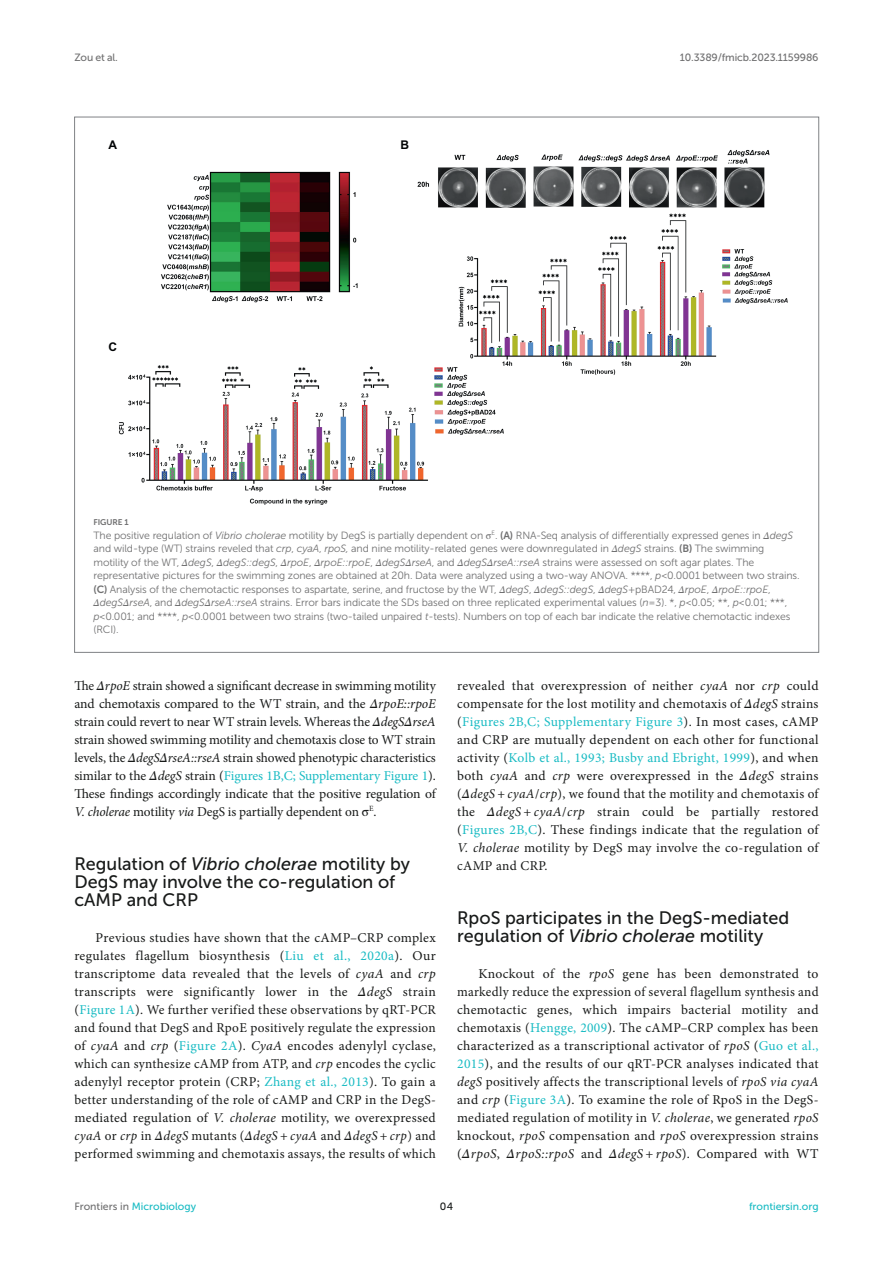
<style>
.page{position:relative;width:893px;height:1263px;background:#fff}
.page>*{position:absolute;margin:0;border:0;box-sizing:border-box;transform-origin:0 0}
.HEAD_2{font:18px/18px "Museo Sans 500";color:#181a19}
.TEXT_FLUSH{font:13.5px/18px "Minion Pro";letter-spacing:.025em;color:#181a19;text-align:justify}
.TEXT{font:13.5px/18px "Minion Pro";letter-spacing:-.005em;color:#181a19;text-align:justify}
.t1{font:700 12px "Arial";color:#020405}
.FIG_LEG{font:10.5px/13.5px "Museo Sans 300";letter-spacing:-.01em;color:#6f6f70}
.t2{font:10.5px "Museo Sans 500";color:#18bbc3}
.t3{font:10.5px "Museo Sans 500";letter-spacing:-.015em;color:#6f6f70}
.t4{font:10.5px "Museo Sans 500";color:#181a19}
.FIG_HD{font:8.25px "Museo Sans 700";letter-spacing:-.01em;color:#6f6f70}
.s1{font-style:italic}
.s2{font-family:"STIX General"}
.s3{font-family:"Museo Sans 700"}
.s4{font-family:"STIX General";font-style:italic}
.s5{color:#18bbc3}
.s6{color:#6f6f70}
</style>
<div class="page">
<img style="left:119px;top:150px;width:669px;height:355px">
<p class="t3" style="left:74px;top:51px;width:45px">Zou et al.</p>
<p class="t3" style="left:680px;top:51px;width:140px">10.3389/fmicb.2023.1159986</p>
<p class="t1" style="left:109px;top:136px;width:10px">A</p>
<p class="t1" style="left:109px;top:338px;width:10px">C</p>
<p class="t1" style="left:401px;top:136px;width:10px">B</p>
<p class="FIG_HD" style="left:94px;top:518px;width:37px">FIGURE 1</p>
<p class="FIG_LEG" style="left:94px;top:529px;width:708px">The positive regulation of <span class="s1">Vibrio cholerae</span> motility by DegS is partially dependent on <span class="s2">σ</span><sup>E</sup>. <span class="s3">(A)</span> RNA-Seq analysis of differentially expressed genes in <span class="s4">Δ</span><span class="s1">degS </span>and wild-type (WT) strains reveled that <span class="s1">crp</span>, <span class="s1">cyaA</span>, <span class="s1">rpoS,</span> and nine motility-related genes were downregulated in <span class="s4">Δ</span><span class="s1">degS</span> strains. <span class="s3">(B)</span> The swimming motility of the WT, <span class="s4">Δ</span><span class="s1">degS</span>, <span class="s4">Δ</span><span class="s1">degS::degS</span>, <span class="s4">Δ</span><span class="s1">rpoE</span>, <span class="s4">Δ</span><span class="s1">rpoE::rpoE</span>, <span class="s4">Δ</span><span class="s1">degS</span><span class="s4">Δ</span><span class="s1">rseA</span>, and <span class="s4">Δ</span><span class="s1">degS</span><span class="s4">Δ</span><span class="s1">rseA::rseA</span> strains were assessed on soft agar plates. The representative pictures for the swimming zones are obtained at 20 h. Data were analyzed using a two-way ANOVA. ****, <span class="s1">p</span> &lt; 0.0001 between two strains. <span class="s3">(C)</span> Analysis of the chemotactic responses to aspartate, serine, and fructose by the WT, <span class="s4">Δ</span><span class="s1">degS</span>, <span class="s4">Δ</span><span class="s1">degS::degS</span>, <span class="s4">Δ</span><span class="s1">degS</span> + pBAD24, <span class="s4">Δ</span><span class="s1">rpoE</span>, <span class="s4">Δ</span><span class="s1">rpoE::rpoE</span>, <span class="s4">Δ</span><span class="s1">degS</span><span class="s4">Δ</span><span class="s1">rseA</span>, and <span class="s4">Δ</span><span class="s1">degS</span><span class="s4">Δ</span><span class="s1">rseA::rseA</span> strains. Error bars indicate the SDs based on three replicated experimental values (<span class="s1">n</span> = 3). *, <span class="s1">p</span> &lt; 0.05; **, <span class="s1">p</span> &lt; 0.01; ***,<br><span class="s1">p</span> &lt; 0.001; and ****, <span class="s1">p</span> &lt; 0.0001 between two strains (two-tailed unpaired <span class="s1">t</span>-tests). Numbers on top of each bar indicate the relative chemotactic indexes (RCI).</p>
<p class="TEXT" style="left:74px;top:677px;width:363px">The <span class="s4">Δ</span><span class="s1">rpoE</span> strain showed a significant decrease in swimming motility and chemotaxis compared to the WT strain, and the <span class="s4">Δ</span><span class="s1">rpoE::rpoE </span>strain could revert to near WT strain levels. Whereas the <span class="s4">Δ</span><span class="s1">degS</span><span class="s4">Δ</span><span class="s1">rseA </span>strain showed swimming motility and chemotaxis close to WT strain levels, the <span class="s4">Δ</span><span class="s1">degS</span><span class="s4">Δ</span><span class="s1">rseA::rseA</span> strain showed phenotypic characteristics similar to the <span class="s4">Δ</span><span class="s1">degS</span> strain (<span class="s5">Figures 1B,C; Supplementary Figure 1</span>).<br>These findings accordingly indicate that the positive regulation of <span class="s1">V. cholerae</span> motility <span class="s1">via</span> DegS is partially dependent on <span class="s2">σ</span><sup>E</sup>.</p>
<p class="HEAD_2" style="left:74px;top:855px;width:337px">Regulation of <span class="s1">Vibrio cholerae</span> motility by<br>DegS may involve the co-regulation of cAMP and CRP</p>
<p class="TEXT_FLUSH" style="left:74px;top:929px;width:363px;text-indent:21px">Previous studies have shown that the cAMP–CRP complex regulates flagellum biosynthesis (<span class="s5">Liu et al., 2020a</span>). Our transcriptome data revealed that the levels of <span class="s1">cyaA</span> and <span class="s1">crp </span>transcripts were significantly lower in the <span class="s4">Δ</span><span class="s1">degS</span> strain (<span class="s5">Figure 1A</span>). We further verified these observations by qRT-PCR and found that DegS and RpoE positively regulate the expression of <span class="s1">cyaA</span> and <span class="s1">crp</span> (<span class="s5">Figure 2A</span>). <span class="s1">CyaA</span> encodes adenylyl cyclase, which can synthesize cAMP from ATP, and <span class="s1">crp</span> encodes the cyclic adenylyl receptor protein (CRP; <span class="s5">Zhang et al., 2013</span>). To gain a better understanding of the role of cAMP and CRP in the DegS&shy;mediated regulation of <span class="s1">V. cholerae</span> motility, we overexpressed <span class="s1">cyaA</span> or <span class="s1">crp</span> in <span class="s4">Δ</span><span class="s1">degS</span> mutants (<span class="s4">Δ</span><span class="s1">degS</span> + <span class="s1">cyaA</span> and <span class="s4">Δ</span><span class="s1">degS</span> + <span class="s1">crp</span>) and performed swimming and chemotaxis assays, the results of which</p>
<p class="TEXT_FLUSH" style="left:457px;top:677px;width:363px">revealed that overexpression of neither <span class="s1">cyaA</span> nor <span class="s1">crp</span> could compensate for the lost motility and chemotaxis of <span class="s4">Δ</span><span class="s1">degS</span> strains (<span class="s5">Figures 2B,C; Supplementary Figure 3</span>). In most cases, cAMP and CRP are mutually dependent on each other for functional activity (<span class="s5">Kolb et al., 1993; Busby and Ebright, 1999</span>), and when both <span class="s1">cyaA</span> and <span class="s1">crp</span> were overexpressed in the <span class="s4">Δ</span><span class="s1">degS</span> strains (<span class="s4">Δ</span><span class="s1">degS</span> + <span class="s1">cyaA</span>/<span class="s1">crp</span>), we found that the motility and chemotaxis of the <span class="s4">Δ</span><span class="s1">degS</span> + <span class="s1">cyaA</span>/<span class="s1">crp</span> strain could be partially restored (<span class="s5">Figures 2B,C</span>). These findings indicate that the regulation of <span class="s1">V. cholerae</span> motility by DegS may involve the co-regulation of cAMP and CRP.</p>
<p class="HEAD_2" style="left:457px;top:909px;width:334px">RpoS participates in the DegS-mediated regulation of <span class="s1">Vibrio cholerae</span> motility</p>
<p class="TEXT_FLUSH" style="left:457px;top:965px;width:363px;text-indent:21px">Knockout of the <span class="s1">rpoS</span> gene has been demonstrated to markedly reduce the expression of several flagellum synthesis and chemotactic genes, which impairs bacterial motility and chemotaxis (<span class="s5">Hengge, 2009</span>). The cAMP–CRP complex has been characterized as a transcriptional activator of <span class="s1">rpoS</span> (<span class="s5">Guo et al., 2015</span>), and the results of our qRT-PCR analyses indicated that <span class="s1">degS</span> positively affects the transcriptional levels of <span class="s1">rpoS via cyaA </span>and <span class="s1">crp</span> (<span class="s5">Figure 3A</span>). To examine the role of RpoS in the DegS&shy;mediated regulation of motility in <span class="s1">V. cholerae</span>, we generated <span class="s1">rpoS </span>knockout, <span class="s1">rpoS</span> compensation and <span class="s1">rpoS</span> overexpression strains (<span class="s4">Δ</span><span class="s1">rpoS</span>, <span class="s4">Δ</span><span class="s1">rpoS::rpoS</span> and <span class="s4">Δ</span><span class="s1">degS</span> + <span class="s1">rpoS</span>). Compared with WT</p>
<p class="t2" style="left:74px;top:1200px;width:123px"><span class="s6">Frontiers in</span> Microbiology</p>
<p class="t4" style="left:440px;top:1200px;width:15px">04</p>
<p class="t2" style="left:749px;top:1200px;width:71px">frontiersin.org</p>
</div>
